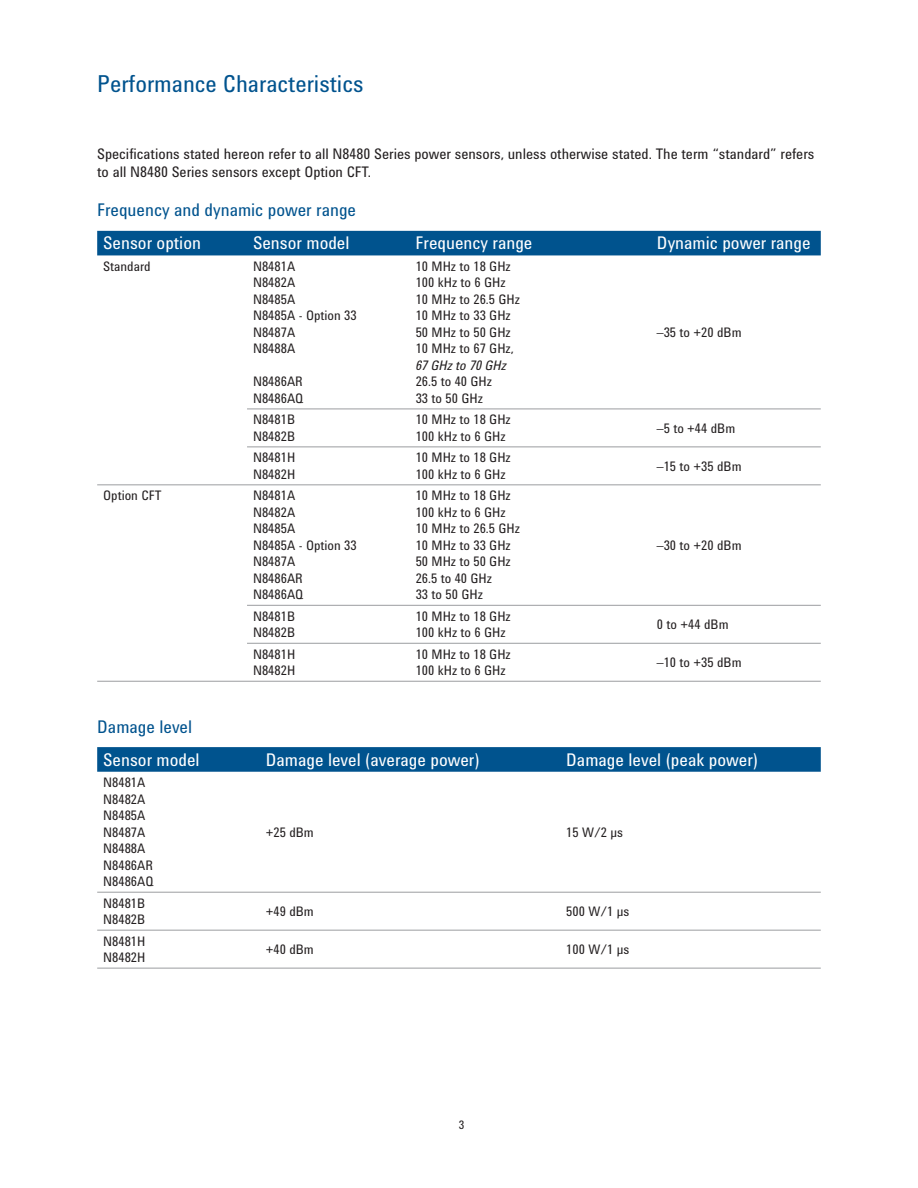
<style>
.page{position:relative;width:918px;height:1188px;background:#fff}
.page>*{position:absolute;margin:0;border:0;box-sizing:border-box;transform-origin:0 0}
.t1{font:24px "Agilent Condensed CFF";color:#00538e}
.t2{font:18px "Agilent Condensed CFF";color:#fff}
.t3{font:18px "Agilent Condensed CFF";color:#00538e}
.t4{font:15px/18px "Agilent Condensed CFF";color:#231f20}
.t5{font:13.5px/16.5px "Agilent Condensed CFF";color:#231f20}
.t6{font:italic 13.5px "Agilent Condensed CFF";color:#231f20}
.t7{font:12px "Agilent Condensed CFF";color:#231f20}
</style>
<div class="page">
<div style="left:97px;top:231px;width:724px;height:24px;background:#00538e"></div>
<hr style="left:247px;top:409px;width:574px;height:1px;background:#9b9da0">
<hr style="left:247px;top:447px;width:574px;height:1px;background:#9b9da0">
<hr style="left:97px;top:484px;width:724px;height:1px;background:#9b9da0">
<hr style="left:247px;top:605px;width:574px;height:1px;background:#9b9da0">
<hr style="left:247px;top:643px;width:574px;height:1px;background:#9b9da0">
<hr style="left:97px;top:681px;width:724px;height:1px;background:#9b9da0">
<svg style="left:97px;top:747px;width:724px;height:25px;background:#04558f"></svg>
<hr style="left:97px;top:892px;width:724px;height:1px;background:#9b9da0">
<hr style="left:97px;top:930px;width:724px;height:1px;background:#9b9da0">
<hr style="left:97px;top:968px;width:724px;height:1px;background:#9b9da0">
<h1 class="t1" style="left:97px;top:75px;width:268px">Performance Characteristics</h1>
<p class="t4" style="left:97px;top:147px;width:719px">Specifications stated hereon refer to all N8480 Series power sensors, unless otherwise stated. The term “standard” refers to all N8480 Series sensors except Option CFT.</p>
<h2 class="t3" style="left:97px;top:204px;width:260px">Frequency and dynamic power range</h2>
<h2 class="t2" style="left:103px;top:237px;width:99px">Sensor option</h2>
<h2 class="t2" style="left:253px;top:237px;width:98px">Sensor model</h2>
<h2 class="t2" style="left:416px;top:237px;width:118px">Frequency range</h2>
<h2 class="t2" style="left:657px;top:237px;width:155px">Dynamic power range</h2>
<p class="t5" style="left:103px;top:260px;width:49px">Standard</p>
<p class="t5" style="left:253px;top:260px;width:105px">N8481A<br>N8482A<br>N8485A<br>N8485A - Option 33<br>N8487A<br>N8488A</p>
<p class="t5" style="left:253px;top:375px;width:52px">N8486AR<br>N8486AQ</p>
<p class="t5" style="left:416px;top:260px;width:106px">10 MHz to 18 GHz<br>100 kHz to 6 GHz<br>10 MHz to 26.5 GHz<br>10 MHz to 33 GHz<br>50 MHz to 50 GHz<br>10 MHz to 67 GHz,</p>
<p class="t6" style="left:416px;top:360px;width:93px">67 GHz to 70 GHz</p>
<p class="t5" style="left:416px;top:375px;width:78px">26.5 to 40 GHz<br>33 to 50 GHz</p>
<p class="t5" style="left:657px;top:325px;width:86px">–35 to +20 dBm</p>
<p class="t5" style="left:253px;top:413px;width:44px">N8481B<br>N8482B</p>
<p class="t5" style="left:416px;top:413px;width:97px">10 MHz to 18 GHz<br>100 kHz to 6 GHz</p>
<p class="t5" style="left:657px;top:421px;width:80px">–5 to +44 dBm</p>
<p class="t5" style="left:253px;top:451px;width:44px">N8481H<br>N8482H</p>
<p class="t5" style="left:416px;top:451px;width:97px">10 MHz to 18 GHz<br>100 kHz to 6 GHz</p>
<p class="t5" style="left:657px;top:459px;width:86px">–15 to +35 dBm</p>
<p class="t5" style="left:103px;top:489px;width:60px">Option CFT</p>
<p class="t5" style="left:253px;top:489px;width:105px">N8481A<br>N8482A<br>N8485A<br>N8485A - Option 33<br>N8487A<br>N8486AR<br>N8486AQ</p>
<p class="t5" style="left:416px;top:489px;width:106px">10 MHz to 18 GHz<br>100 kHz to 6 GHz<br>10 MHz to 26.5 GHz<br>10 MHz to 33 GHz<br>50 MHz to 50 GHz<br>26.5 to 40 GHz<br>33 to 50 GHz</p>
<p class="t5" style="left:657px;top:538px;width:86px">–30 to +20 dBm</p>
<p class="t5" style="left:253px;top:609px;width:44px">N8481B<br>N8482B</p>
<p class="t5" style="left:416px;top:609px;width:97px">10 MHz to 18 GHz<br>100 kHz to 6 GHz</p>
<p class="t5" style="left:657px;top:618px;width:73px">0 to +44 dBm</p>
<p class="t5" style="left:253px;top:647px;width:44px">N8481H<br>N8482H</p>
<p class="t5" style="left:416px;top:647px;width:97px">10 MHz to 18 GHz<br>100 kHz to 6 GHz</p>
<p class="t5" style="left:657px;top:656px;width:86px">–10 to +35 dBm</p>
<h2 class="t3" style="left:97px;top:720px;width:96px">Damage level</h2>
<h2 class="t2" style="left:103px;top:753px;width:98px">Sensor model</h2>
<h2 class="t2" style="left:266px;top:753px;width:215px">Damage level (average power)</h2>
<h2 class="t2" style="left:566px;top:753px;width:193px">Damage level (peak power)</h2>
<p class="t5" style="left:103px;top:776px;width:52px">N8481A<br>N8482A<br>N8485A<br>N8487A<br>N8488A<br>N8486AR<br>N8486AQ</p>
<p class="t5" style="left:266px;top:825px;width:50px">+25 dBm</p>
<p class="t5" style="left:566px;top:825px;width:58px">15 W/2 μs</p>
<p class="t5" style="left:103px;top:896px;width:44px">N8481B<br>N8482B</p>
<p class="t5" style="left:266px;top:905px;width:50px">+49 dBm</p>
<p class="t5" style="left:566px;top:905px;width:65px">500 W/1 μs</p>
<p class="t5" style="left:103px;top:934px;width:44px">N8481H<br>N8482H</p>
<p class="t5" style="left:266px;top:942px;width:50px">+40 dBm</p>
<p class="t5" style="left:566px;top:942px;width:65px">100 W/1 μs</p>
<p class="t7" style="left:459px;top:1120px;width:7px">3</p>
</div>
